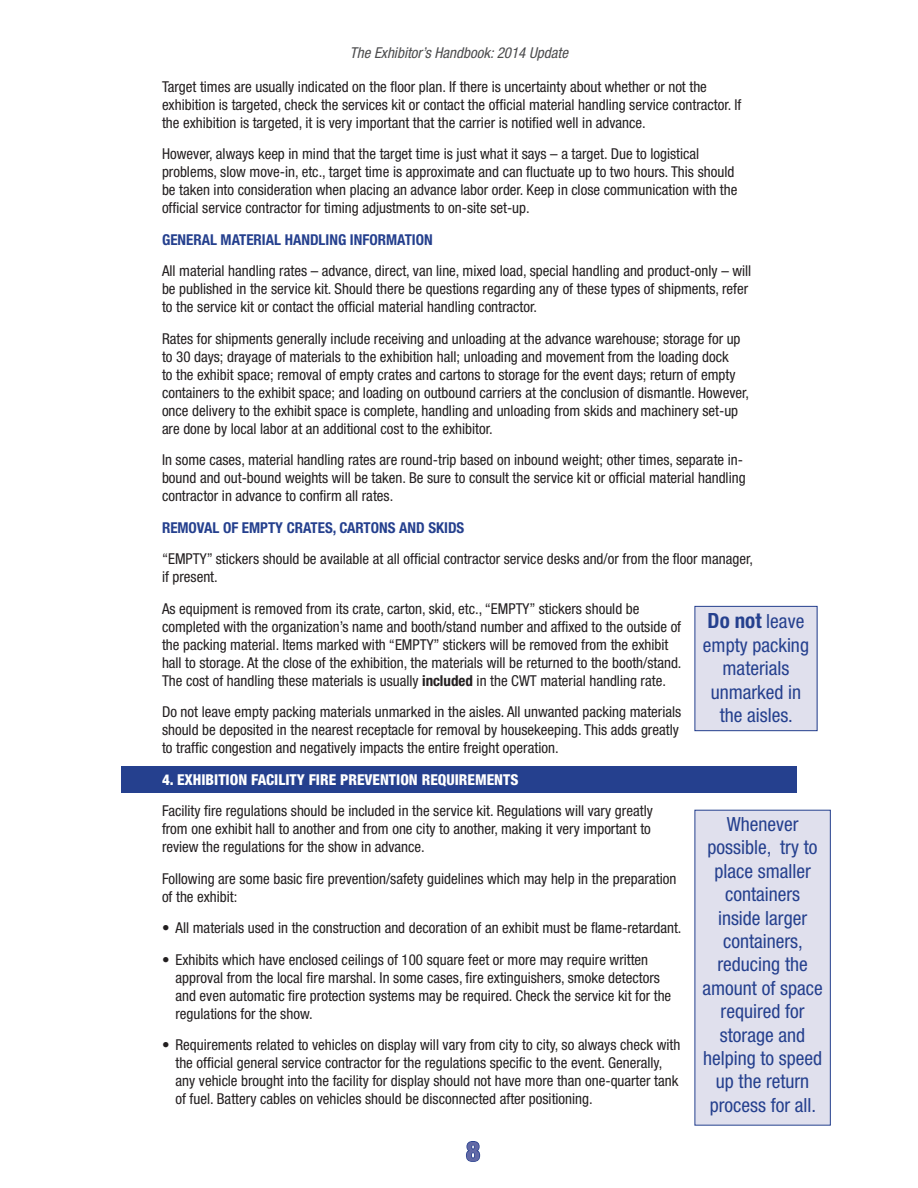
<style>
.page{position:relative;width:918px;height:1188px;background:#fff}
.page>*{position:absolute;margin:0;border:0;box-sizing:border-box;transform-origin:0 0}
.t1{font:800 condensed 27px "Helvetica Neue LT Std";color:#6269a6}
.t2{font:700 condensed 21px "Helvetica Neue LT Std";color:#25408e}
.t3{font:condensed 19.5px/23.4px "Helvetica Neue LT Std";color:#25408e;text-align:center}
.t4{font:condensed 15px/18px "Helvetica Neue LT Std";color:#231f20}
.t5{font:700 condensed 15px "Helvetica Neue LT Std";color:#25408e}
.t6{font:800 condensed 15px "Helvetica Neue LT Std";color:#fff}
.t7{font:italic condensed 15px "Helvetica Neue LT Std";color:#4c4c4e}
.s1{font-weight:700}
.s2{font-weight:400;font-size:19.5px}
</style>
<div class="page">
<svg style="left:466px;top:1141px;width:15px;height:21px"></svg>
<div style="left:470px;top:1152px;width:6px;height:7px;border:2px solid #25408e;border-radius:50%"></div>
<div style="left:122px;top:766px;width:675px;height:27px;background:#25408e"></div>
<div style="left:695px;top:606px;width:122px;height:125px;background:#e0e0ed"></div>
<div style="left:695px;top:606px;width:122px;height:125px;border:1px solid #25408e"></div>
<div style="left:695px;top:810px;width:135px;height:315px;background:#e0e0ed"></div>
<div style="left:695px;top:810px;width:136px;height:315px;border:1px solid #25408e"></div>
<p class="t7" style="left:350px;top:47px;width:220px">The Exhibitor’s Handbook: 2014 Update</p>
<p class="t4" style="left:162px;top:79px;width:581px">Target times are usually indicated on the floor plan. If there is uncertainty about whether or not the exhibition is targeted, check the services kit or contact the official material handling service contractor. If the exhibition is targeted, it is very important that the carrier is notified well in advance.</p>
<p class="t4" style="left:162px;top:146px;width:577px">However, always keep in mind that the target time is just what it says – a target. Due to logistical problems, slow move-in, etc., target time is approximate and can fluctuate up to two hours. This should be taken into consideration when placing an advance labor order. Keep in close communication with the official service contractor for timing adjustments to on-site set-up.</p>
<p class="t5" style="left:162px;top:234px;width:272px">GENERAL MATERIAL HANDLING INFORMATION</p>
<p class="t4" style="left:162px;top:263px;width:591px">All material handling rates – advance, direct, van line, mixed load, special handling and product-only – will be published in the service kit. Should there be questions regarding any of these types of shipments, refer to the service kit or contact the official material handling contractor.</p>
<p class="t4" style="left:162px;top:331px;width:589px">Rates for shipments generally include receiving and unloading at the advance warehouse; storage for up to 30 days; drayage of materials to the exhibition hall; unloading and movement from the loading dock<br>to the exhibit space; removal of empty crates and cartons to storage for the event days; return of empty containers to the exhibit space; and loading on outbound carriers at the conclusion of dismantle. However, once delivery to the exhibit space is complete, handling and unloading from skids and machinery set-up are done by local labor at an additional cost to the exhibitor.</p>
<p class="t4" style="left:162px;top:452px;width:585px">In some cases, material handling rates are round-trip based on inbound weight; other times, separate in&shy;bound and out-bound weights will be taken. Be sure to consult the service kit or official material handling contractor in advance to confirm all rates.</p>
<p class="t5" style="left:162px;top:522px;width:304px">REMOVAL OF EMPTY CRATES, CARTONS AND SKIDS</p>
<p class="t4" style="left:162px;top:551px;width:593px">“EMPTY” stickers should be available at all official contractor service desks and/or from the floor manager, if present.</p>
<p class="t4" style="left:162px;top:601px;width:521px">As equipment is removed from its crate, carton, skid, etc., “EMPTY” stickers should be completed with the organization’s name and booth/stand number and affixed to the outside of the packing material. Items marked with “EMPTY” stickers will be removed from the exhibit hall to storage. At the close of the exhibition, the materials will be returned to the booth/stand.<br>The cost of handling these materials is usually <span class="s1">included</span> in the CWT material handling rate.</p>
<p class="t4" style="left:162px;top:704px;width:521px">Do not leave empty packing materials unmarked in the aisles. All unwanted packing materials should be deposited in the nearest receptacle for removal by housekeeping. This adds greatly to traffic congestion and negatively impacts the entire freight operation.</p>
<p class="t6" style="left:162px;top:771px;width:358px">4. EXHIBITION FACILITY FIRE PREVENTION REQUIREMENTS</p>
<p class="t4" style="left:162px;top:803px;width:492px">Facility fire regulations should be included in the service kit. Regulations will vary greatly from one exhibit hall to another and from one city to another, making it very important to review the regulations for the show in advance.</p>
<p class="t4" style="left:162px;top:871px;width:516px">Following are some basic fire prevention/safety guidelines which may help in the preparation of the exhibit:</p>
<p class="t4" style="left:162px;top:920px;width:521px">• All materials used in the construction and decoration of an exhibit must be flame-retardant.</p>
<p class="t4" style="left:176px;top:952px;width:497px;text-indent:-14px">• Exhibits which have enclosed ceilings of 100 square feet or more may require written approval from the local fire marshal. In some cases, fire extinguishers, smoke detectors and even automatic fire protection systems may be required. Check the service kit for the regulations for the show.</p>
<p class="t4" style="left:176px;top:1037px;width:506px;text-indent:-14px">• Requirements related to vehicles on display will vary from city to city, so always check with the official general service contractor for the regulations specific to the event. Generally, any vehicle brought into the facility for display should not have more than one-quarter tank of fuel. Battery cables on vehicles should be disconnected after positioning.</p>
<h2 class="t2" style="left:708px;top:613px;width:98px">Do not <span class="s2">leave</span></h2>
<h3 class="t3" style="left:703px;top:635px;width:108px">empty packing materials unmarked in the aisles.</h3>
<h3 class="t3" style="left:703px;top:814px;width:122px">Whenever possible, try to place smaller containers inside larger containers, reducing the amount of space required for storage and helping to speed up the return process for all.</h3>
<h1 class="t1" style="left:466px;top:1136px;width:16px">8</h1>
</div>
